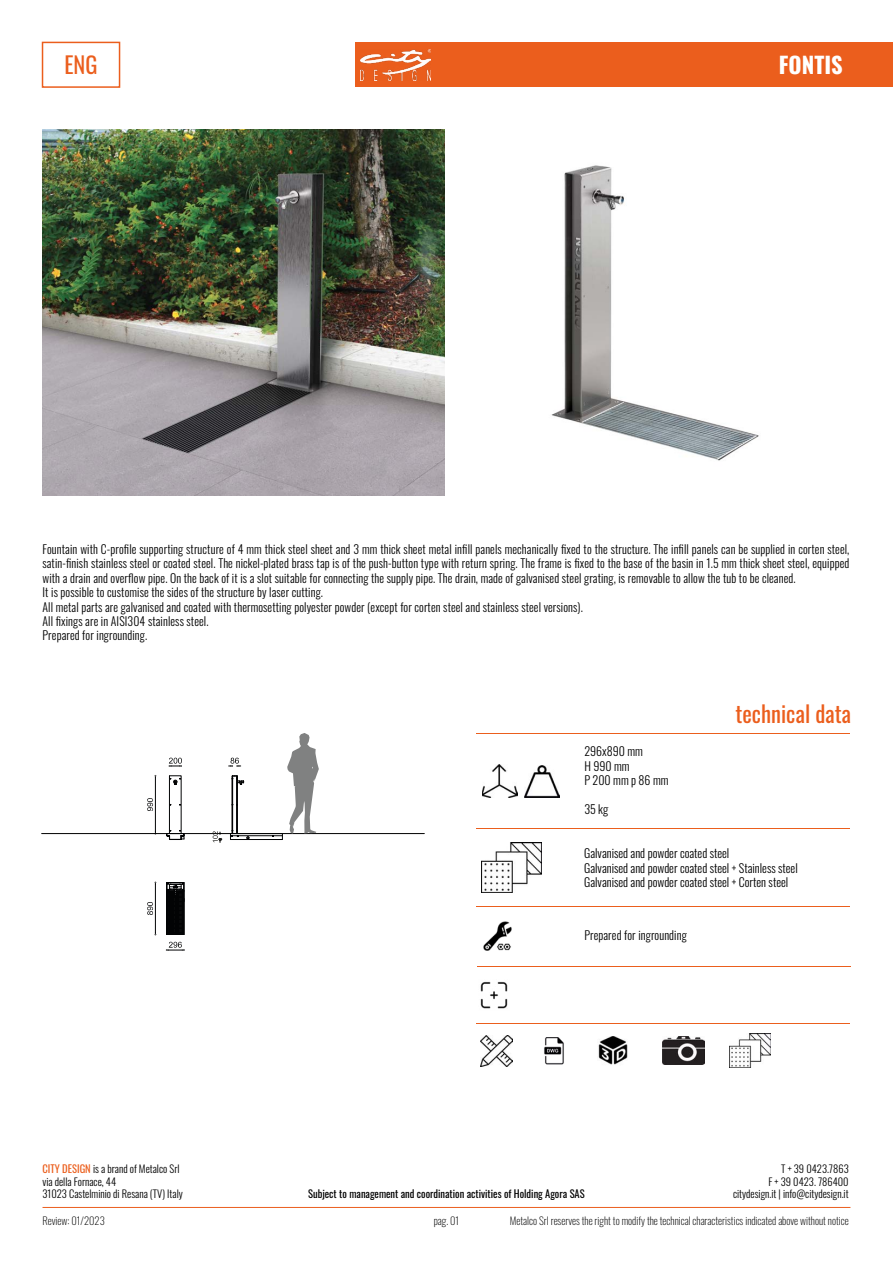
<style>
.page{position:relative;width:893px;height:1263px;background:#fff}
.page>*{position:absolute;margin:0;border:0;box-sizing:border-box;transform-origin:0 0}
.t1{font:22.5px "Oswald";color:#eb5e1d}
.t2{font:700 22.5px "Oswald";color:#fff}
.t3{font:300 12px/14.4px "Oswald";letter-spacing:.01em;color:#000}
.t4{font:300 10.5px/12.6px "Oswald";color:#000;text-align:right}
.t5{font:200 10.5px "Oswald";color:#000}
.t6{font:10.5px "Oswald";color:#000}
.s1{font-weight:400;color:#eb5e1c}
</style>
<div class="page">
<div style="left:42px;top:42px;width:78px;height:46px;border:2px solid #eb5e1d"></div>
<div style="left:355px;top:42px;width:538px;height:45px;background:#eb5e1d"></div>
<hr style="left:477px;top:733px;width:373px;height:1px;background:#eb5e1d">
<hr style="left:476px;top:733px;width:373px;height:1px;background:#eb5e1d">
<img style="left:360px;top:49px;width:70px;height:31px">
<hr style="left:43px;top:1207px;width:807px;height:1px;background:#eb5e1d">
<img style="left:43px;top:130px;width:402px;height:365px">
<hr style="left:42px;top:833px;width:382px;height:1px;background:#000">
<svg style="left:166px;top:776px;width:19px;height:64px"></svg>
<div style="left:230px;top:833px;width:52px;height:3px;border:1px solid #020304"></div>
<div style="left:230px;top:835px;width:52px;height:1px;border:1px solid #020304"></div>
<svg style="left:282px;top:733px;width:37px;height:106px"></svg>
<div style="left:230px;top:839px;width:52px;height:1px;border:1px solid #020304"></div>
<hr style="left:155px;top:777px;width:1px;height:55px;background:#020304">
<svg style="left:147px;top:798px;width:6px;height:13px"></svg>
<hr style="left:155px;top:884px;width:1px;height:49px;background:#020304">
<svg style="left:147px;top:902px;width:6px;height:13px"></svg>
<svg style="left:166px;top:942px;width:19px;height:9px"></svg>
<svg style="left:169px;top:758px;width:13px;height:9px"></svg>
<svg style="left:229px;top:758px;width:12px;height:9px"></svg>
<svg style="left:230px;top:775px;width:19px;height:64px"></svg>
<svg style="left:167px;top:882px;width:18px;height:53px"></svg>
<svg style="left:213px;top:831px;width:8px;height:11px"></svg>
<img style="left:551px;top:165px;width:208px;height:296px">
<img style="left:483px;top:921px;width:29px;height:30px">
<img style="left:480px;top:981px;width:28px;height:28px">
<hr style="left:476px;top:906px;width:373px;height:1px;background:#eb5e1d">
<hr style="left:476px;top:829px;width:373px;height:1px;background:#eb5e1d">
<img style="left:481px;top:843px;width:60px;height:49px">
<hr style="left:477px;top:966px;width:373px;height:1px;background:#eb5e1d">
<hr style="left:476px;top:1023px;width:373px;height:1px;background:#eb5e1d">
<img style="left:544px;top:1037px;width:20px;height:27px">
<img style="left:598px;top:1036px;width:30px;height:29px">
<img style="left:662px;top:1036px;width:42px;height:29px">
<img style="left:481px;top:1035px;width:31px;height:31px">
<img style="left:729px;top:1034px;width:41px;height:33px">
<img style="left:524px;top:765px;width:36px;height:33px">
<img style="left:482px;top:764px;width:35px;height:33px">
<h1 class="t1" style="left:64px;top:44px;width:35px">ENG</h1>
<h1 class="t2" style="left:779px;top:44px;width:65px">FONTIS</h1>
<p class="t3" style="left:43px;top:541px;width:808px">Fountain with C-profile supporting structure of 4 mm thick steel sheet and 3 mm thick sheet metal infill panels mechanically fixed to the structure. The infill panels can be supplied in corten steel, satin-finish stainless steel or coated steel. The nickel-plated brass tap is of the push-button type with return spring. The frame is fixed to the base of the basin in 1.5 mm thick sheet steel, equipped with a drain and overflow pipe. On the back of it is a slot suitable for connecting the supply pipe. The drain, made of galvanised steel grating, is removable to allow the tub to be cleaned.<br>It is possible to customise the sides of the structure by laser cutting.<br>All metal parts are galvanised and coated with thermosetting polyester powder (except for corten steel and stainless steel versions).<br>All fixings are in AISI304 stainless steel.<br>Prepared for ingrounding.</p>
<p class="t3" style="left:584px;top:743px;width:86px">296x890 mm<br>H 990 mm<br>P 200 mm p 86 mm</p>
<p class="t3" style="left:584px;top:800px;width:25px">35 kg</p>
<h1 class="t1" style="left:735px;top:694px;width:117px">technical data</h1>
<p class="t3" style="left:584px;top:845px;width:215px">Galvanised and powder coated steel<br>Galvanised and powder coated steel + Stainless steel<br>Galvanised and powder coated steel + Corten steel</p>
<p class="t3" style="left:584px;top:926px;width:104px">Prepared for ingrounding</p>
<p class="t4" style="left:43px;top:1161px;width:142px;text-align:left"><span class="s1">CITY DESIGN</span> is a brand of Metalco Srl via della Fornace, 44<br>31023 Castelminio di Resana (TV) Italy</p>
<p class="t5" style="left:43px;top:1211px;width:64px">Review: 01/2023</p>
<p class="t5" style="left:434px;top:1211px;width:27px">pag. 01</p>
<p class="t5" style="left:510px;top:1211px;width:340px">Metalco Srl reserves the right to modify the technical characteristics indicated above without notice</p>
<p class="t4" style="left:733px;top:1161px;width:117px">T + 39 0423.7863<br>F + 39 0423. 786400 citydesign.it | info@citydesign.it</p>
<p class="t6" style="left:308px;top:1185px;width:278px">Subject to management and coordination activities of Holding Agora SAS</p>
</div>
